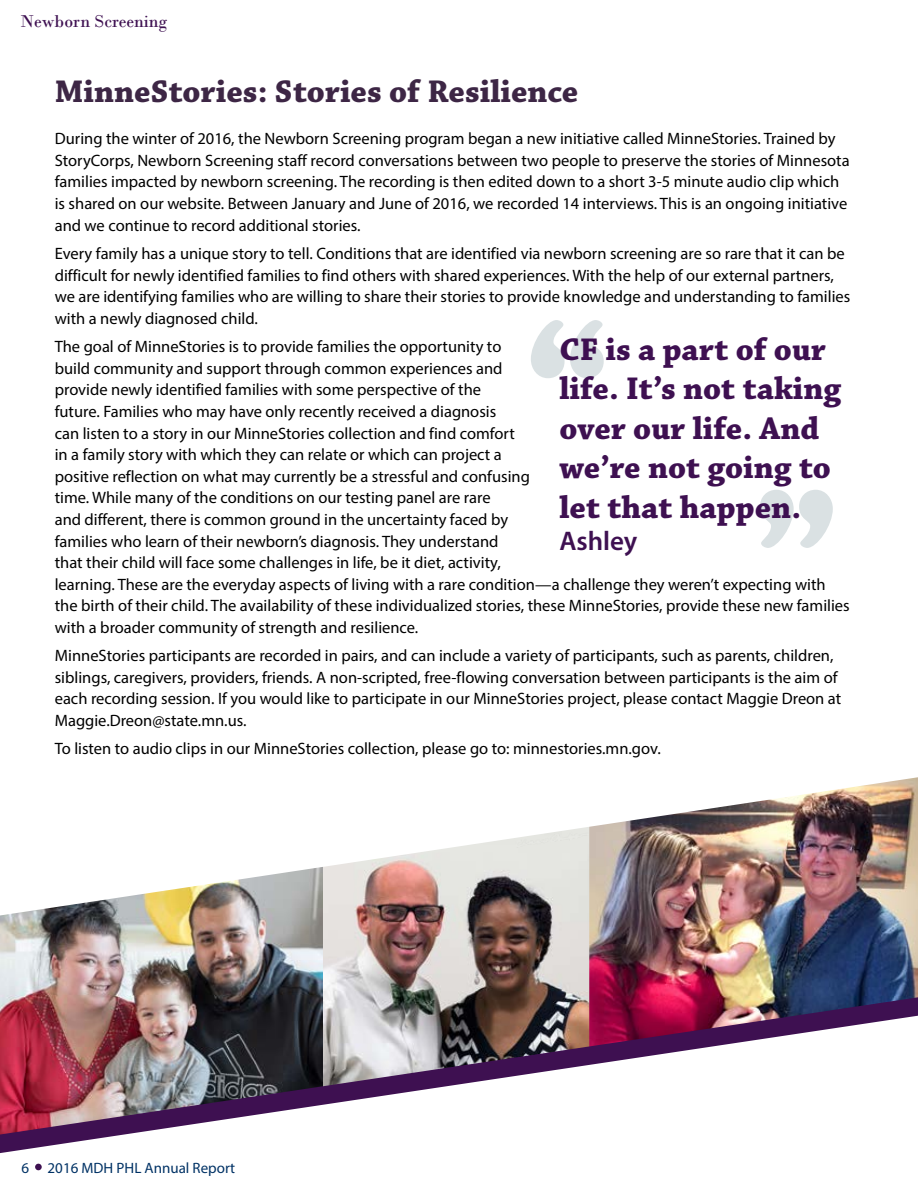
<style>
.page{position:relative;width:918px;height:1188px;background:#fff}
.page>*{position:absolute;margin:0;border:0;box-sizing:border-box;transform-origin:0 0}
.t1{font:144px "Cooper Black Std";color:#dae1e3}
.t2{font:700 33px/39.6px "Chaparral Pro";color:#3e1051}
.t3{font:700 33px "Chaparral Pro";color:#3d2645}
.t4{font:600 27px "Myriad Pro";color:#3e1051}
.t5{font:18px "Bodoni";color:#3e1051}
.t6{font:16.5px/21.6px "Myriad Pro";color:#000}
.t7{font:15px "Myriad Pro";color:#003265}
</style>
<div class="page">
<img style="left:0;top:1000px;width:918px;height:153px">
<div style="left:35px;top:1164px;width:7px;height:6px;background:#3e1051;border-radius:50%"></div>
<img style="left:0;top:777px;width:918px;height:223px">
<p class="t5" style="left:21px;top:11px;width:148px">Newborn Screening</p>
<h4 class="t3" style="left:55px;top:73px;width:525px">MinneStories: Stories of Resilience</h4>
<p class="t6" style="left:55px;top:128px;width:796px">During the winter of 2016, the Newborn Screening program began a new initiative called MinneStories. Trained by StoryCorps, Newborn Screening staff record conversations between two people to preserve the stories of Minnesota families impacted by newborn screening. The recording is then edited down to a short 3-5 minute audio clip which is shared on our website. Between January and June of 2016, we recorded 14 interviews. This is an ongoing initiative and we continue to record additional stories.</p>
<p class="t6" style="left:55px;top:242px;width:797px">Every family has a unique story to tell. Conditions that are identified via newborn screening are so rare that it can be difficult for newly identified families to find others with shared experiences. With the help of our external partners, we are identifying families who are willing to share their stories to provide knowledge and understanding to families with a newly diagnosed child.</p>
<p class="t6" style="left:55px;top:336px;width:797px">The goal of MinneStories is to provide families the opportunity to<br>build community and support through common experiences and<br>provide newly identified families with some perspective of the<br>future. Families who may have only recently received a diagnosis<br>can listen to a story in our MinneStories collection and find comfort<br>in a family story with which they can relate or which can project a<br>positive reflection on what may currently be a stressful and confusing<br>time. While many of the conditions on our testing panel are rare<br>and different, there is common ground in the uncertainty faced by<br>families who learn of their newborn’s diagnosis. They understand<br>that their child will face some challenges in life, be it diet, activity,<br>learning. These are the everyday aspects of living with a rare condition—a challenge they weren’t expecting with the birth of their child. The availability of these individualized stories, these MinneStories, provide these new families with a broader community of strength and resilience.</p>
<p class="t6" style="left:55px;top:645px;width:788px">MinneStories participants are recorded in pairs, and can include a variety of participants, such as parents, children, siblings, caregivers, providers, friends. A non-scripted, free-flowing conversation between participants is the aim of each recording session. If you would like to participate in our MinneStories project, please contact Maggie Dreon at Maggie.Dreon@state.mn.us.</p>
<p class="t6" style="left:55px;top:738px;width:608px">To listen to audio clips in our MinneStories collection, please go to: minnestories.mn.gov.</p>
<h1 class="t1" style="left:525px;top:286px;width:86px">“</h1>
<p class="t2" style="left:559px;top:330px;width:283px">CF is a part of our life. It’s not taking over our life. And we’re not going to let that happen.</p>
<p class="t4" style="left:559px;top:524px;width:80px">Ashley</p>
<h1 class="t1" style="left:839px;top:582px;width:86px;rotate:-180deg">“</h1>
<p class="t7" style="left:22px;top:1158px;width:215px">6 2016 MDH PHL Annual Report</p>
</div>
